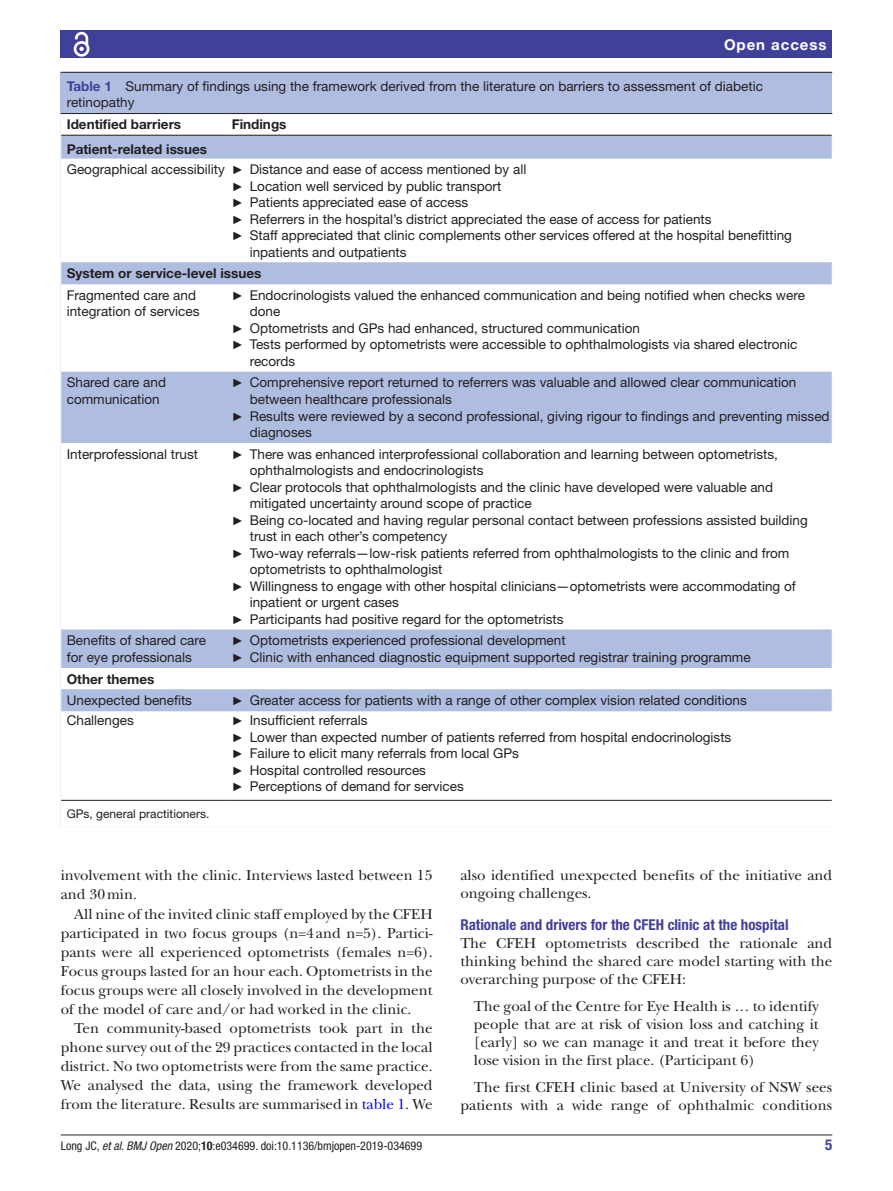
<style>
.page{position:relative;width:893px;height:1191px;background:#fff}
.page>*{position:absolute;margin:0;border:0;box-sizing:border-box;transform-origin:0 0}
.t1{font:15px/19px "New Baskerville";color:#231f20;text-align:justify}
.t2{font:700 condensed 15px "Helvetica Neue LT Std";color:#414099}
.t3{font:700 15px "Helvetica Neue LT Std";letter-spacing:.065em;color:#fff}
.t4{font:13.5px/16.5px "Helvetica Neue LT Std";color:#231f20}
.t5{font:700 13.5px "Helvetica Neue LT Std";color:#231f20}
.t6{font:condensed 12px "Helvetica Neue LT Std";color:#231f20}
.t7{font:12px "Helvetica Neue LT Std";color:#231f20}
.s1{font-weight:700;color:#414099}
.s2{font-weight:700}
.s3{font-family:"Arial";font-size:12px}
.s4{color:#00f}
.s5{font-style:italic}
</style>
<div class="page">
<hr style="left:61px;top:1134px;width:771px;height:1px;background:#231f20">
<div style="left:61px;top:31px;width:771px;height:27px;background:#414099"></div>
<svg style="left:73px;top:31px;width:17px;height:26px"></svg>
<div style="left:61px;top:73px;width:771px;height:754px;background:#afbde1"></div>
<hr style="left:61px;top:72px;width:771px;height:1px;background:#231f20">
<div style="left:61px;top:114px;width:771px;height:713px;background:#fff"></div>
<svg style="left:61px;top:136px;width:771px;height:575px;fill:#fff"></svg>
<hr style="left:61px;top:113px;width:165px;height:1px;background:#231f20">
<hr style="left:61px;top:135px;width:165px;height:1px;background:#231f20">
<hr style="left:226px;top:113px;width:606px;height:1px;background:#231f20">
<hr style="left:226px;top:135px;width:606px;height:1px;background:#231f20">
<hr style="left:226px;top:800px;width:606px;height:1px;background:#231f20">
<hr style="left:61px;top:800px;width:165px;height:1px;background:#231f20">
<svg style="left:60px;top:114px;width:1px;height:44px"></svg>
<svg style="left:60px;top:262px;width:1px;height:22px"></svg>
<svg style="left:60px;top:668px;width:1px;height:43px"></svg>
<svg style="left:60px;top:800px;width:1px;height:27px"></svg>
<hr style="left:67px;top:817px;width:765px;height:1px;background:#fff">
<p class="t3" style="left:724px;top:35px;width:104px">Open access</p>
<p class="t4" style="left:67px;top:77px;width:698px"><span class="s1">Table 1</span> Summary of findings using the framework derived from the literature on barriers to assessment of diabetic retinopathy</p>
<p class="t5" style="left:67px;top:116px;width:116px">Identified barriers</p>
<p class="t5" style="left:232px;top:116px;width:56px">Findings</p>
<p class="t4" style="left:67px;top:139px;width:461px;line-height:20.1px"><span class="s2">Patient-related issues<br></span>Geographical accessibility <span class="s3">►</span> Distance and ease of access mentioned by all</p>
<p class="t4" style="left:232px;top:177px;width:271px"><span class="s3">►</span> Location well serviced by public transport</p>
<p class="t4" style="left:232px;top:194px;width:238px"><span class="s3">►</span> Patients appreciated ease of access</p>
<p class="t4" style="left:232px;top:210px;width:481px"><span class="s3">►</span> Referrers in the hospital’s district appreciated the ease of access for patients</p>
<p class="t4" style="left:232px;top:227px;width:562px"><span class="s3">►</span> Staff appreciated that clinic complements other services offered at the hospital benefitting</p>
<p class="t4" style="left:250px;top:243px;width:158px">inpatients and outpatients</p>
<p class="t5" style="left:67px;top:265px;width:196px">System or service-level issues</p>
<p class="t4" style="left:67px;top:287px;width:134px">Fragmented care and integration of services</p>
<p class="t4" style="left:232px;top:286px;width:575px"><span class="s3">►</span> Endocrinologists valued the enhanced communication and being notified when checks were</p>
<p class="t4" style="left:250px;top:303px;width:32px">done</p>
<p class="t4" style="left:232px;top:319px;width:410px"><span class="s3">►</span> Optometrists and GPs had enhanced, structured communication</p>
<p class="t4" style="left:232px;top:336px;width:567px"><span class="s3">►</span> Tests performed by optometrists were accessible to ophthalmologists via shared electronic</p>
<p class="t4" style="left:250px;top:352px;width:47px">records</p>
<p class="t4" style="left:67px;top:374px;width:101px">Shared care and communication</p>
<p class="t4" style="left:232px;top:374px;width:566px"><span class="s3">►</span> Comprehensive report returned to referrers was valuable and allowed clear communication</p>
<p class="t4" style="left:250px;top:391px;width:204px">between healthcare professionals</p>
<p class="t4" style="left:232px;top:407px;width:599px"><span class="s3">►</span> Results were reviewed by a second professional, giving rigour to findings and preventing missed</p>
<p class="t4" style="left:250px;top:424px;width:64px">diagnoses</p>
<p class="t4" style="left:67px;top:445px;width:133px">Interprofessional trust</p>
<p class="t4" style="left:232px;top:445px;width:548px"><span class="s3">►</span> There was enhanced interprofessional collaboration and learning between optometrists,</p>
<p class="t4" style="left:250px;top:462px;width:235px">ophthalmologists and endocrinologists</p>
<p class="t4" style="left:232px;top:478px;width:543px"><span class="s3">►</span> Clear protocols that ophthalmologists and the clinic have developed were valuable and</p>
<p class="t4" style="left:250px;top:495px;width:283px">mitigated uncertainty around scope of practice</p>
<p class="t4" style="left:232px;top:511px;width:578px"><span class="s3">►</span> Being co-located and having regular personal contact between professions assisted building</p>
<p class="t4" style="left:250px;top:528px;width:199px">trust in each other’s competency</p>
<p class="t4" style="left:232px;top:544px;width:559px"><span class="s3">►</span> Two-way referrals—low-risk patients referred from ophthalmologists to the clinic and from</p>
<p class="t4" style="left:250px;top:561px;width:194px">optometrists to ophthalmologist</p>
<p class="t4" style="left:232px;top:577px;width:566px"><span class="s3">►</span> Willingness to engage with other hospital clinicians—optometrists were accommodating of</p>
<p class="t4" style="left:250px;top:594px;width:151px">inpatient or urgent cases</p>
<p class="t4" style="left:232px;top:610px;width:333px"><span class="s3">►</span> Participants had positive regard for the optometrists</p>
<p class="t4" style="left:67px;top:632px;width:141px">Benefits of shared care for eye professionals</p>
<p class="t4" style="left:232px;top:632px;width:520px"><span class="s3">►</span> Optometrists experienced professional development<br><span class="s3">►</span> Clinic with enhanced diagnostic equipment supported registrar training programme</p>
<p class="t5" style="left:67px;top:670px;width:89px">Other themes</p>
<p class="t4" style="left:67px;top:692px;width:127px">Unexpected benefits</p>
<p class="t4" style="left:232px;top:692px;width:517px"><span class="s3">►</span> Greater access for patients with a range of other complex vision related conditions</p>
<p class="t4" style="left:67px;top:712px;width:69px">Challenges</p>
<p class="t4" style="left:232px;top:712px;width:501px"><span class="s3">►</span> Insufficient referrals<br><span class="s3">►</span> Lower than expected number of patients referred from hospital endocrinologists <span class="s3">►</span> Failure to elicit many referrals from local GPs<br><span class="s3">►</span> Hospital controlled resources<br><span class="s3">►</span> Perceptions of demand for services</p>
<p class="t7" style="left:67px;top:806px;width:144px">GPs, general practitioners.</p>
<p class="t1" style="left:61px;top:866px;width:373px">involvement with the clinic. Interviews lasted between 15 and 30min.</p>
<p class="t1" style="left:61px;top:904px;width:373px;text-indent:14px">All nine of the invited clinic staff employed by the CFEH participated in two focus groups (n=4and n=5). Partici&shy;pants were all experienced optometrists (females n=6).<br>Focus groups lasted for an hour each. Optometrists in the focus groups were all closely involved in the development of the model of care and/or had worked in the clinic.</p>
<p class="t1" style="left:61px;top:1018px;width:373px;text-indent:14px">Ten community-based optometrists took part in the phone survey out of the 29 practices contacted in the local district. No two optometrists were from the same practice.<br>We analysed the data, using the framework developed from the literature. Results are summarised in <span class="s4">table 1</span>. We</p>
<p class="t1" style="left:460px;top:866px;width:373px;line-height:18px">also identified unexpected benefits of the initiative and ongoing challenges.</p>
<p class="t2" style="left:460px;top:915px;width:330px">Rationale and drivers for the CFEH clinic at the hospital</p>
<p class="t1" style="left:460px;top:934px;width:373px;line-height:18px">The CFEH optometrists described the rationale and thinking behind the shared care model starting with the overarching purpose of the CFEH:</p>
<p class="t1" style="left:474px;top:997px;width:346px;line-height:18px">The goal of the Centre for Eye Health is … to identify people that are at risk of vision loss and catching it [early] so we can manage it and treat it before they lose vision in the first place. (Participant 6)</p>
<p class="t1" style="left:460px;top:1078px;width:373px;line-height:18px;text-align:right">The first CFEH clinic based at University of NSW sees patients with a wide range of ophthalmic conditions</p>
<p class="t6" style="left:61px;top:1138px;width:363px">Long JC, <span class="s5">et al</span>. <span class="s5">BMJ Open</span> 2020;<span class="s2">10</span>:e034699. doi:10.1136/bmjopen-2019-034699</p>
<p class="t2" style="left:825px;top:1135px;width:9px">5</p>
</div>
